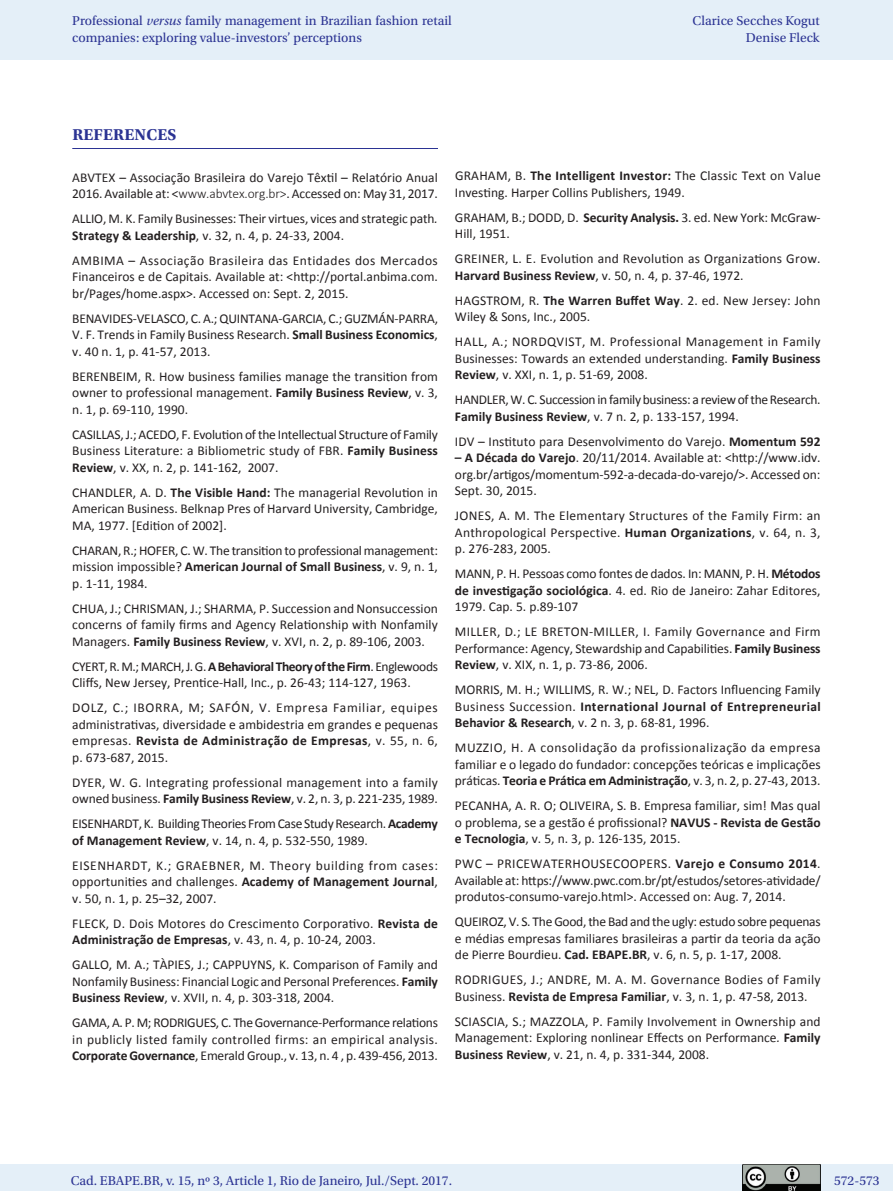
<style>
.page{position:relative;width:893px;height:1191px;background:#fff}
.page>*{position:absolute;margin:0;border:0;box-sizing:border-box;transform-origin:0 0}
.t1{font:700 16.5px "Utopia Std";letter-spacing:.01em;color:#2b3393}
.t2{font:13.5px/16.5px "Calibri";color:#231f20;text-align:justify}
.t3{font:13.5px/16.5px "Calibri";letter-spacing:-.025em;color:#231f20}
.t4{font:13.5px/16.5px "Utopia Std";color:#2b3393}
.t5{font:13.5px/16.5px "Calibri";letter-spacing:.02em;color:#231f20}
.t6{font:13.5px/16.5px "Calibri";letter-spacing:.025em;color:#231f20}
.s1{font-style:italic}
.s2{font-weight:300}
.s3{font-weight:700}
</style>
<div class="page">
<div style="left:0;top:0;width:893px;height:60px;background:#e4eff8"></div>
<div style="left:0;top:1164px;width:893px;height:27px;background:#e4eff8"></div>
<img style="left:743px;top:1164px;width:78px;height:27px">
<hr style="left:72px;top:148px;width:366px;height:1px;background:#2b3393">
<p class="t4" style="left:72px;top:13px;width:381px">Professional <span class="s1">versus</span> family management in Brazilian fashion retail companies: exploring value-investors’ perceptions</p>
<p class="t4" style="left:693px;top:13px;width:128px;text-align:right">Clarice Secches Kogut<br>Denise Fleck</p>
<p class="t1" style="left:72px;top:125px;width:106px">REFERENCES</p>
<p class="t2" style="left:72px;top:169px;width:367px">ABVTEX – Associação Brasileira do Varejo Têxtil – Relatório Anual<br>2016. Available at: &lt;<span class="s2">www.abvtex.org.br&gt;</span>. Accessed on: May 31, 2017.</p>
<p class="t2" style="left:72px;top:210px;width:367px">ALLIO, M. K. Family Businesses: Their virtues, vices and strategic path<span class="s1">.<br></span><span class="s3">Strategy &amp; Leadership</span>, v. 32, n. 4, p. 24-33, 2004.</p>
<p class="t2" style="left:72px;top:252px;width:367px">AMBIMA – Associação Brasileira das Entidades dos Mercados Financeiros e de Capitais. Available at: &lt;http://portal.anbima.com. br/Pages/home.aspx&gt;. Accessed on: Sept. 2, 2015.</p>
<p class="t2" style="left:72px;top:310px;width:367px">BENAVIDES-VELASCO, C. A.; QUINTANA-GARCIA, C.; GUZMÁN-PARRA, V. F. Trends in Family Business Research. <span class="s3">Small Business Economics</span>, v. 40 n. 1, p. 41-57, 2013.</p>
<p class="t2" style="left:72px;top:368px;width:367px">BERENBEIM, R. How business families manage the transition from owner to professional management. <span class="s3">Family Business Review</span>, v. 3, n. 1, p. 69-110, 1990.</p>
<p class="t2" style="left:72px;top:426px;width:367px">CASILLAS, J.; ACEDO, F. Evolution of the Intellectual Structure of Family Business Literature: a Bibliometric study of FBR. <span class="s3">Family Business Review</span>, v. XX, n. 2, p. 141-162, 2007.</p>
<p class="t2" style="left:72px;top:484px;width:367px">CHANDLER, A. D. <span class="s3">The Visible Hand:</span> The managerial Revolution in American Business. Belknap Pres of Harvard University, Cambridge, MA, 1977. [Edition of 2002].</p>
<p class="t2" style="left:72px;top:542px;width:367px">CHARAN, R.; HOFER, C. W. The transition to professional management: mission impossible? <span class="s3">American Journal of Small Business</span>, v. 9, n. 1, p. 1-11, 1984.</p>
<p class="t2" style="left:72px;top:600px;width:367px">CHUA, J.; CHRISMAN, J.; SHARMA, P. Succession and Nonsuccession concerns of family firms and Agency Relationship with Nonfamily Managers. <span class="s3">Family Business Review</span>, v. XVI, n. 2, p. 89-106, 2003.</p>
<p class="t2" style="left:72px;top:658px;width:367px">CYERT, R. M.; MARCH, J. G. <span class="s3">A Behavioral Theory of the Firm</span>. Englewoods<br>Cliffs, New Jersey, Prentice-Hall, Inc., p. 26-43; 114-127, 1963.</p>
<p class="t2" style="left:72px;top:699px;width:367px">DOLZ, C.; IBORRA, M; SAFÓN, V. Empresa Familiar, equipes administrativas, diversidade e ambidestria em grandes e pequenas empresas. <span class="s3">Revista de Administração de Empresas</span>, v. 55, n. 6, p. 673-687, 2015.</p>
<p class="t5" style="left:72px;top:774px;width:367px">DYER, W. G. Integrating professional management into a family owned business. <span class="s3">Family Business Review</span>, v. 2, n. 3, p. 221-235, 1989.</p>
<p class="t3" style="left:72px;top:815px;width:367px">EISENHARDT, K. Building Theories From Case Study Research. <span class="s3">Academy of Management Review</span>, v. 14, n. 4, p. 532-550, 1989.</p>
<p class="t2" style="left:72px;top:857px;width:367px">EISENHARDT, K.; GRAEBNER, M. Theory building from cases: opportunities and challenges. <span class="s3">Academy of Management Journal</span>, v. 50, n. 1, p. 25–32, 2007.</p>
<p class="t2" style="left:72px;top:915px;width:367px">FLECK, D. Dois Motores do Crescimento Corporativo. <span class="s3">Revista de<br>Administração de Empresas</span>, v. 43, n. 4, p. 10-24, 2003.</p>
<p class="t2" style="left:72px;top:956px;width:367px">GALLO, M. A.; TÀPIES, J.; CAPPUYNS, K. Comparison of Family and Nonfamily Business: Financial Logic and Personal Preferences. <span class="s3">Family Business Review</span>, v. XVII, n. 4, p. 303-318, 2004.</p>
<p class="t2" style="left:72px;top:1014px;width:367px">GAMA, A. P. M; RODRIGUES, C. The Governance-Performance relations in publicly listed family controlled firms: an empirical analysis.<br><span class="s3">Corporate Governance</span>, Emerald Group., v. 13, n. 4 , p. 439-456, 2013.</p>
<p class="t2" style="left:455px;top:167px;width:367px">GRAHAM, B. <span class="s3">The Intelligent Investor:</span> The Classic Text on Value<br>Investing. Harper Collins Publishers, 1949.</p>
<p class="t2" style="left:455px;top:209px;width:367px">GRAHAM, B.; DODD, D. <span class="s3">Security Analysis.</span> 3. ed. New York: McGraw-<br>Hill, 1951.</p>
<p class="t2" style="left:455px;top:250px;width:367px">GREINER, L. E. Evolution and Revolution as Organizations Grow.<br><span class="s3">Harvard Business Review</span>, v. 50, n. 4, p. 37-46, 1972.</p>
<p class="t2" style="left:455px;top:292px;width:367px">HAGSTROM, R. <span class="s3">The Warren Buffet Way</span>. 2. ed. New Jersey: John<br>Wiley &amp; Sons, Inc., 2005.</p>
<p class="t2" style="left:455px;top:333px;width:367px">HALL, A.; NORDQVIST, M. Professional Management in Family Businesses: Towards an extended understanding. <span class="s3">Family Business Review</span>, v. XXI, n. 1, p. 51-69, 2008.</p>
<p class="t3" style="left:455px;top:391px;width:367px">HANDLER, W. C. Succession in family business: a review of the Research.<br><span class="s3">Family Business Review</span>, v. 7 n. 2, p. 133-157, 1994.</p>
<p class="t2" style="left:455px;top:433px;width:367px">IDV – Instituto para Desenvolvimento do Varejo. <span class="s3">Momentum 592</span></p>
<p class="t2" style="left:455px;top:449px;width:367px"><span class="s3">– A Década do Varejo</span>. 20/11/2014. Available at: &lt;http://www.idv. org.br/artigos/momentum-592-a-decada-do-varejo/&gt;. Accessed on:<br>Sept. 30, 2015.</p>
<p class="t2" style="left:455px;top:507px;width:367px">JONES, A. M. The Elementary Structures of the Family Firm: an Anthropological Perspective. <span class="s3">Human Organizations</span>, v. 64, n. 3, p. 276-283, 2005.</p>
<p class="t2" style="left:455px;top:565px;width:367px">MANN, P. H. Pessoas como fontes de dados. In: MANN, P. H. <span class="s3">Métodos de investigação sociológica</span>. 4. ed. Rio de Janeiro: Zahar Editores, 1979. Cap. 5. p.89-107</p>
<p class="t2" style="left:455px;top:623px;width:367px">MILLER, D.; LE BRETON-MILLER, I. Family Governance and Firm Performance: Agency, Stewardship and Capabilities. <span class="s3">Family Business Review</span>, v. XIX, n. 1, p. 73-86, 2006.</p>
<p class="t2" style="left:455px;top:681px;width:367px">MORRIS, M. H.; WILLIMS, R. W.; NEL, D. Factors Influencing Family Business Succession. <span class="s3">International Journal of Entrepreneurial Behavior &amp; Research</span>, v. 2 n. 3, p. 68-81, 1996.</p>
<p class="t2" style="left:455px;top:739px;width:367px">MUZZIO, H. A consolidação da profissionalização da empresa familiar e o legado do fundador: concepções teóricas e implicações práticas. <span class="s3">Teoria e Prática em Administração</span>, v. 3, n. 2, p. 27-43, 2013.</p>
<p class="t2" style="left:455px;top:797px;width:367px">PECANHA, A. R. O; OLIVEIRA, S. B. Empresa familiar, sim! Mas qual o problema, se a gestão é profissional? <span class="s3">NAVUS - Revista de Gestão e Tecnologia</span>, v. 5, n. 3, p. 126-135, 2015.</p>
<p class="t2" style="left:455px;top:855px;width:367px">PWC – PRICEWATERHOUSECOOPERS. <span class="s3">Varejo e Consumo 2014</span>.<br>Available at: https://www.pwc.com.br/pt/estudos/setores-atividade/ produtos-consumo-varejo.html&gt;. Accessed on: Aug. 7, 2014.</p>
<p class="t2" style="left:455px;top:913px;width:367px">QUEIROZ, V. S. The Good, the Bad and the ugly: estudo sobre pequenas e médias empresas familiares brasileiras a partir da teoria da ação de Pierre Bourdieu. <span class="s3">Cad. EBAPE.BR</span>, v. 6, n. 5, p. 1-17, 2008.</p>
<p class="t6" style="left:455px;top:971px;width:367px">RODRIGUES, J.; ANDRE, M. A. M. Governance Bodies of Family<br>Business. <span class="s3">Revista de Empresa Familiar</span>, v. 3, n. 1, p. 47-58, 2013.</p>
<p class="t2" style="left:455px;top:1013px;width:367px">SCIASCIA, S.; MAZZOLA, P. Family Involvement in Ownership and Management: Exploring nonlinear Effects on Performance<span class="s1">.</span> <span class="s3">Family Business Review</span>, v. 21, n. 4, p. 331-344, 2008.</p>
<p class="t4" style="left:71px;top:1172px;width:383px">Cad. EBAPE.BR, v. 15, nº 3, Article 1, Rio de Janeiro, Jul./Sept. 2017.</p>
<p class="t4" style="left:834px;top:1172px;width:47px">572-573</p>
</div>
